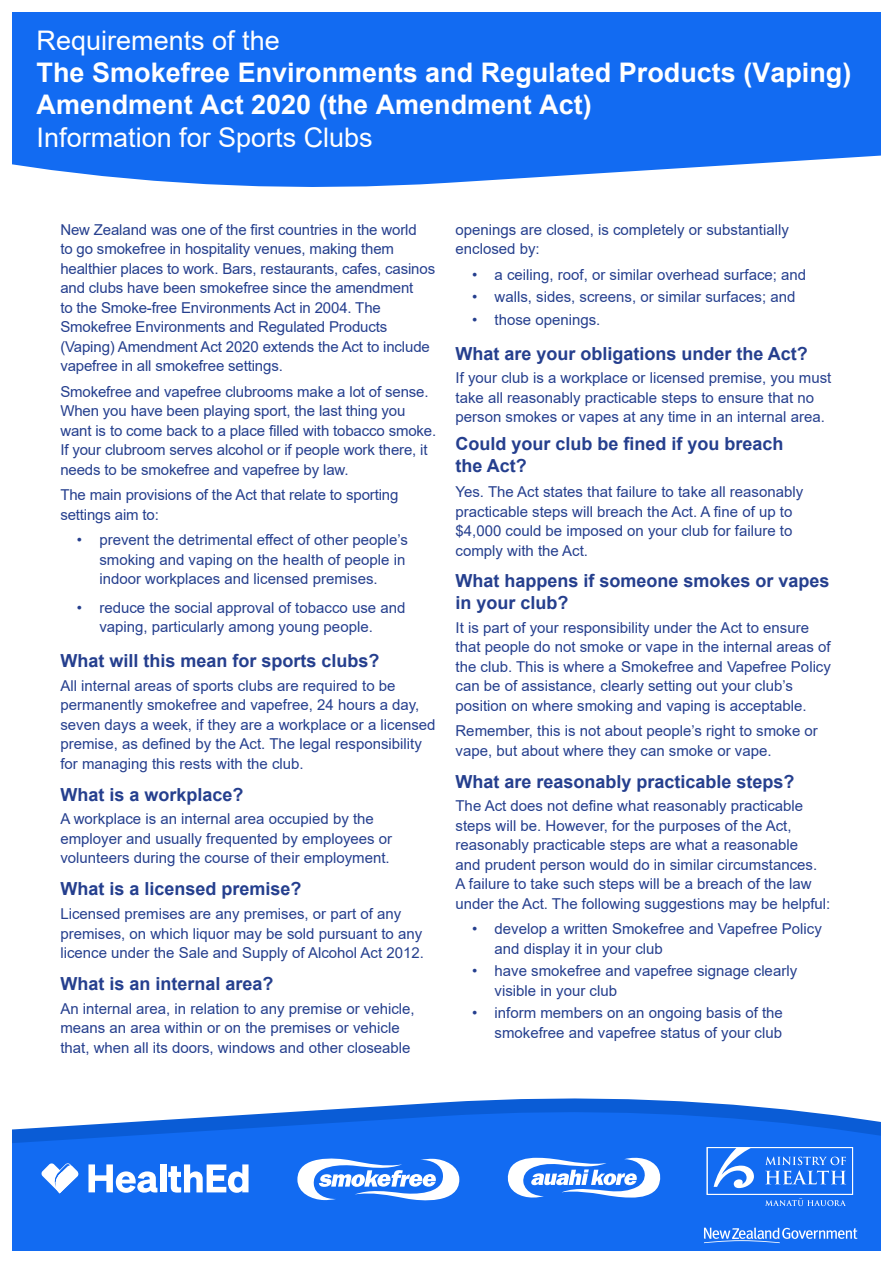
<style>
.page{position:relative;width:893px;height:1263px;background:#fff}
.page>*{position:absolute;margin:0;border:0;box-sizing:border-box;transform-origin:0 0}
.Table_Bullet{font:700 27px/32.4px "Arial";color:#fff}
.Table_Bullet-2{font:27px "Arial";color:#fff}
.Heading_1{font:700 18px/21.6px "Arial";color:#253f8e}
.Body{font:700 18px/21.6px "Arial";color:#253f8e}
.Body-2{font:15px/19.5px "Arial";color:#253f8e}
.s1{font-weight:400}
</style>
<div class="page">
<svg style="left:13px;top:13px;width:867px;height:174px;background:#2275f2"></svg>
<svg style="left:13px;top:1098px;width:867px;height:152px;background:#2978f0"></svg>
<svg style="left:42px;top:1163px;width:37px;height:30px"></svg>
<svg style="left:88px;top:1164px;width:69px;height:29px"></svg>
<div style="left:160px;top:1164px;width:6px;height:28px;background:#fff"></div>
<svg style="left:168px;top:1164px;width:80px;height:29px"></svg>
<svg style="left:765px;top:1156px;width:81px;height:28px;background:#468bf4"></svg>
<svg style="left:765px;top:1198px;width:81px;height:8px"></svg>
<svg style="left:714px;top:1149px;width:40px;height:39px"></svg>
<div style="left:707px;top:1147px;width:146px;height:48px;border:1px solid #fff"></div>
<svg style="left:297px;top:1155px;width:162px;height:49px"></svg>
<svg style="left:507px;top:1155px;width:154px;height:45px"></svg>
<svg style="left:704px;top:1227px;width:153px;height:16px;background:#5292f5"></svg>
<p class="Table_Bullet" style="left:37px;top:24px;width:816px"><span class="s1">Requirements of the<br></span>The Smokefree Environments and Regulated Products (Vaping)<br>Amendment Act 2020 (the Amendment Act)</p>
<p class="Table_Bullet-2" style="left:37px;top:119px;width:338px">Information for Sports Clubs</p>
<p class="Body-2" style="left:60px;top:220px;width:376px">New Zealand was one of the first countries in the world<br>to go smokefree in hospitality venues, making them healthier places to work. Bars, restaurants, cafes, casinos and clubs have been smokefree since the amendment<br>to the Smoke-free Environments Act in 2004. The Smokefree Environments and Regulated Products (Vaping) Amendment Act 2020 extends the Act to include vapefree in all smokefree settings.</p>
<p class="Body-2" style="left:60px;top:382px;width:377px">Smokefree and vapefree clubrooms make a lot of sense.<br>When you have been playing sport, the last thing you want is to come back to a place filled with tobacco smoke.<br>If your clubroom serves alcohol or if people work there, it needs to be smokefree and vapefree by law.</p>
<p class="Body-2" style="left:60px;top:485px;width:340px">The main provisions of the Act that relate to sporting settings aim to:</p>
<p class="Body-2" style="left:99px;top:530px;width:310px;text-indent:-22px">• prevent the detrimental effect of other people’s smoking and vaping on the health of people in indoor workplaces and licensed premises.</p>
<p class="Body-2" style="left:99px;top:598px;width:307px;text-indent:-22px">• reduce the social approval of tobacco use and vaping, particularly among young people.</p>
<p class="Heading_1" style="left:60px;top:650px;width:321px">What will this mean for sports clubs?</p>
<p class="Body-2" style="left:60px;top:676px;width:377px">All internal areas of sports clubs are required to be permanently smokefree and vapefree, 24 hours a day, seven days a week, if they are a workplace or a licensed premise, as defined by the Act. The legal responsibility for managing this rests with the club.</p>
<p class="Heading_1" style="left:60px;top:784px;width:185px">What is a workplace?</p>
<p class="Body-2" style="left:60px;top:809px;width:333px">A workplace is an internal area occupied by the employer and usually frequented by employees or volunteers during the course of their employment.</p>
<p class="Heading_1" style="left:60px;top:878px;width:243px">What is a licensed premise?</p>
<p class="Body-2" style="left:60px;top:904px;width:365px">Licensed premises are any premises, or part of any premises, on which liquor may be sold pursuant to any licence under the Sale and Supply of Alcohol Act 2012.</p>
<p class="Heading_1" style="left:60px;top:973px;width:215px">What is an internal area?</p>
<p class="Body-2" style="left:60px;top:998px;width:356px">An internal area, in relation to any premise or vehicle, means an area within or on the premises or vehicle that, when all its doors, windows and other closeable</p>
<p class="Body-2" style="left:455px;top:220px;width:335px">openings are closed, is completely or substantially enclosed by:</p>
<p class="Body-2" style="left:472px;top:265px;width:336px">• a ceiling, roof, or similar overhead surface; and</p>
<p class="Body-2" style="left:472px;top:287px;width:325px">• walls, sides, screens, or similar surfaces; and</p>
<p class="Body-2" style="left:472px;top:310px;width:130px">• those openings.</p>
<p class="Heading_1" style="left:455px;top:343px;width:354px">What are your obligations under the Act?</p>
<p class="Body-2" style="left:455px;top:368px;width:377px">If your club is a workplace or licensed premise, you must take all reasonably practicable steps to ensure that no person smokes or vapes at any time in an internal area.</p>
<p class="Body" style="left:455px;top:433px;width:330px">Could your club be fined if you breach the Act?</p>
<p class="Body-2" style="left:455px;top:482px;width:349px">Yes. The Act states that failure to take all reasonably practicable steps will breach the Act. A fine of up to $4,000 could be imposed on your club for failure to comply with the Act.</p>
<p class="Heading_1" style="left:455px;top:570px;width:376px">What happens if someone smokes or vapes in your club?</p>
<p class="Body-2" style="left:455px;top:618px;width:377px">It is part of your responsibility under the Act to ensure that people do not smoke or vape in the internal areas of the club. This is where a Smokefree and Vapefree Policy can be of assistance, clearly setting out your club’s position on where smoking and vaping is acceptable.</p>
<p class="Body-2" style="left:455px;top:721px;width:364px">Remember, this is not about people’s right to smoke or vape, but about where they can smoke or vape.</p>
<p class="Heading_1" style="left:455px;top:771px;width:341px">What are reasonably practicable steps?</p>
<p class="Body-2" style="left:455px;top:796px;width:376px">The Act does not define what reasonably practicable steps will be. However, for the purposes of the Act, reasonably practicable steps are what a reasonable<br>and prudent person would do in similar circumstances.<br>A failure to take such steps will be a breach of the law under the Act. The following suggestions may be helpful:</p>
<p class="Body-2" style="left:494px;top:919px;width:329px;text-indent:-22px">• develop a written Smokefree and Vapefree Policy and display it in your club</p>
<p class="Body-2" style="left:494px;top:961px;width:304px;text-indent:-22px">• have smokefree and vapefree signage clearly visible in your club</p>
<p class="Body-2" style="left:472px;top:1003px;width:312px;text-align:right">• inform members on an ongoing basis of the smokefree and vapefree status of your club</p>
</div>
